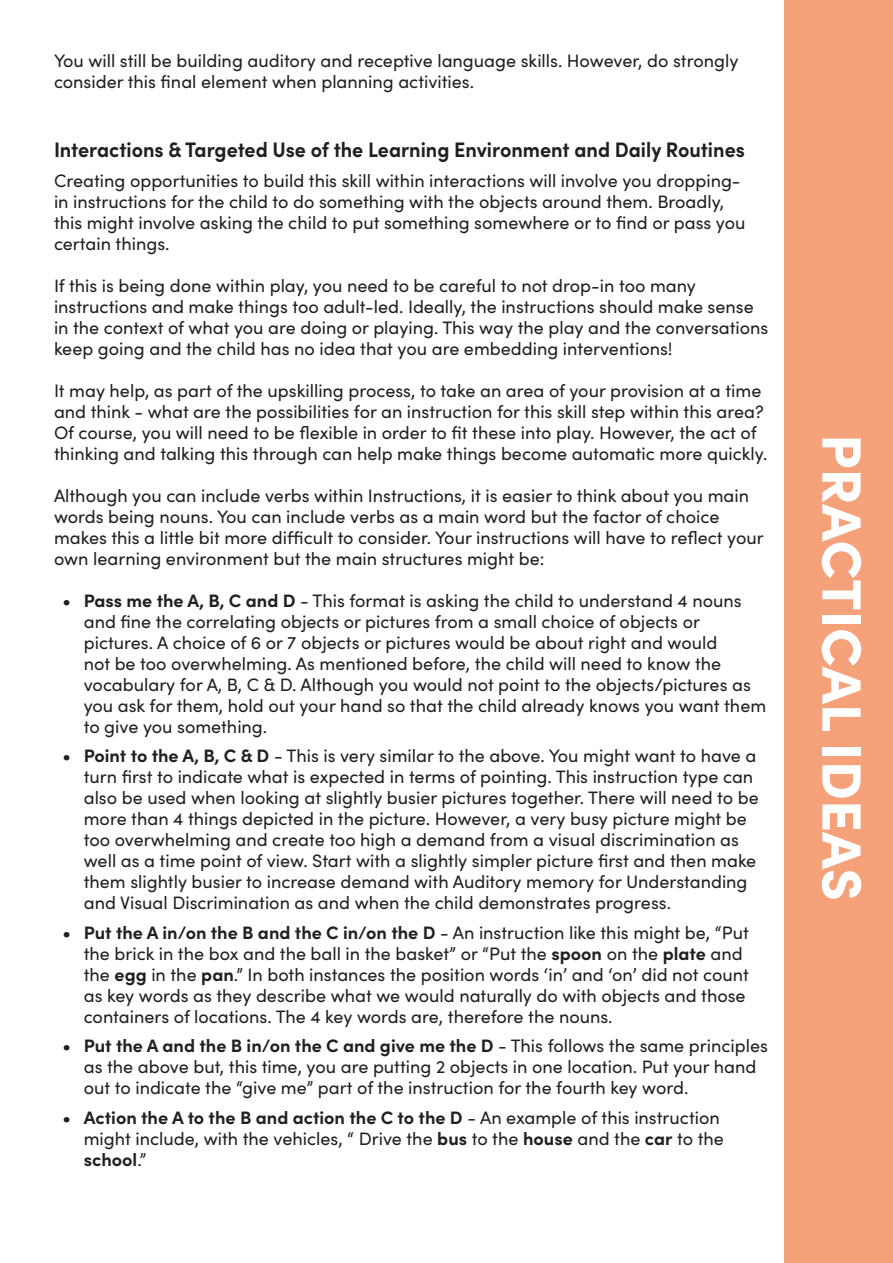
<style>
.page{position:relative;width:893px;height:1263px;background:#fff}
.page>*{position:absolute;margin:0;border:0;box-sizing:border-box;transform-origin:0 0}
.t1{font:900 55.5px "Sofia Pro";color:#fff}
.Sub_Header{font:700 21px "Sofia Pro";color:#231f20;scale:.94 1}
.t2{font:18px/21px "Sofia Pro";color:#231f20}
.s1{font-weight:700}
</style>
<div class="page">
<div style="left:784px;top:0;width:109px;height:1263px;background:#f5a27a"></div>
<p class="t2" style="left:54px;top:49px;width:686px">You will still be building auditory and receptive language skills. However, do strongly consider this final element when planning activities.</p>
<p class="Sub_Header" style="left:54px;top:134px;width:737px">Interactions &amp; Targeted Use of the Learning Environment and Daily Routines</p>
<p class="t2" style="left:54px;top:169px;width:693px">Creating opportunities to build this skill within interactions will involve you dropping&shy;in instructions for the child to do something with the objects around them. Broadly, this might involve asking the child to put something somewhere or to find or pass you certain things.</p>
<p class="t2" style="left:54px;top:274px;width:716px">If this is being done within play, you need to be careful to not drop-in too many instructions and make things too adult-led. Ideally, the instructions should make sense in the context of what you are doing or playing. This way the play and the conversations keep going and the child has no idea that you are embedding interventions!</p>
<p class="t2" style="left:54px;top:379px;width:715px">It may help, as part of the upskilling process, to take an area of your provision at a time and think - what are the possibilities for an instruction for this skill step within this area?<br>Of course, you will need to be flexible in order to fit these into play. However, the act of thinking and talking this through can help make things become automatic more quickly.</p>
<p class="t2" style="left:54px;top:484px;width:711px">Although you can include verbs within Instructions, it is easier to think about you main words being nouns. You can include verbs as a main word but the factor of choice makes this a little bit more difficult to consider. Your instructions will have to reflect your own learning environment but the main structures might be:</p>
<p class="t2" style="left:84px;top:589px;width:684px;text-indent:-21px"><span class="s1">• Pass me the A, B, C and D</span> - This format is asking the child to understand 4 nouns and fine the correlating objects or pictures from a small choice of objects or pictures. A choice of 6 or 7 objects or pictures would be about right and would<br>not be too overwhelming. As mentioned before, the child will need to know the vocabulary for A, B, C &amp; D. Although you would not point to the objects/pictures as you ask for them, hold out your hand so that the child already knows you want them to give you something.</p>
<p class="t2" style="left:84px;top:744px;width:677px;text-indent:-21px"><span class="s1">• Point to the A, B, C &amp; D</span> - This is very similar to the above. You might want to have a turn first to indicate what is expected in terms of pointing. This instruction type can also be used when looking at slightly busier pictures together. There will need to be more than 4 things depicted in the picture. However, a very busy picture might be too overwhelming and create too high a demand from a visual discrimination as well as a time point of view. Start with a slightly simpler picture first and then make them slightly busier to increase demand with Auditory memory for Understanding and Visual Discrimination as and when the child demonstrates progress.</p>
<p class="t2" style="left:84px;top:921px;width:667px;text-indent:-21px"><span class="s1">• Put the A in/on the B and the C in/on the D</span> - An instruction like this might be, “Put the brick in the box and the ball in the basket” or “Put the <span class="s1">spoon</span> on the <span class="s1">plate</span> and the <span class="s1">egg</span> in the <span class="s1">pan</span>.” In both instances the position words ‘in’ and ‘on’ did not count as key words as they describe what we would naturally do with objects and those containers of locations. The 4 key words are, therefore the nouns.</p>
<p class="t2" style="left:84px;top:1034px;width:686px;text-indent:-21px"><span class="s1">• Put the A and the B in/on the C and give me the D</span> - This follows the same principles as the above but, this time, you are putting 2 objects in one location. Put your hand out to indicate the “give me” part of the instruction for the fourth key word.</p>
<p class="t2" style="left:84px;top:1106px;width:642px;text-indent:-21px"><span class="s1">• Action the A to the B and action the C to the D</span> - An example of this instruction might include, with the vehicles, “ Drive the <span class="s1">bus</span> to the <span class="s1">house</span> and the <span class="s1">car</span> to the <span class="s1">school</span>.”</p>
<p class="t1" style="left:885px;top:434px;width:468px;rotate:90deg">PRACTICAL IDEAS</p>
</div>
